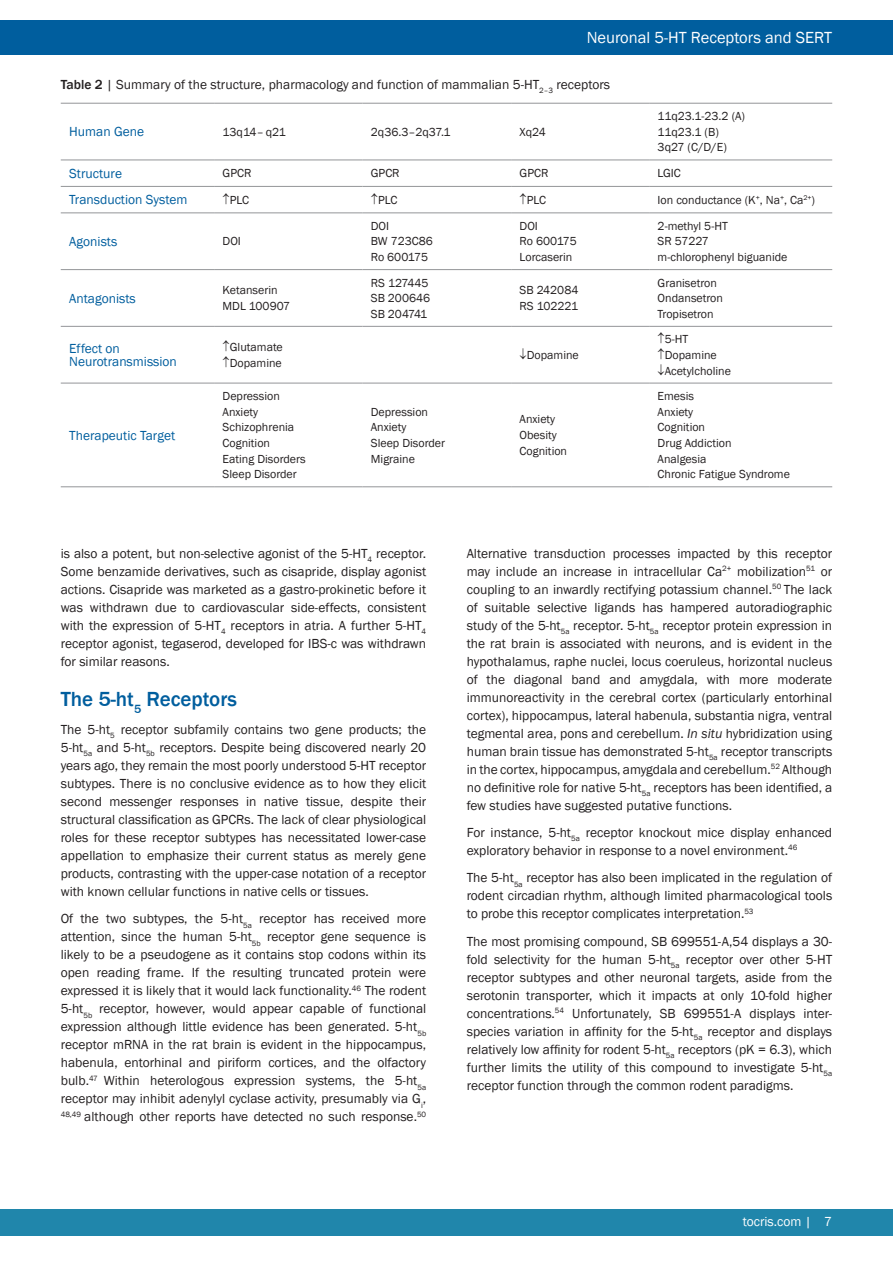
<style>
.page{position:relative;width:893px;height:1263px;background:#fff}
.page>*{position:absolute;margin:0;border:0;box-sizing:border-box;transform-origin:0 0}
.t1{font:500 21px "Franklin Gothic";color:#005e9e}
.t2{font:16.5px "Franklin Gothic";color:#fff}
.t3{font:13.5px/18px "Franklin Gothic";color:#231f20;text-align:justify}
.t4{font:13.5px/13.5px "Franklin Gothic";color:#005e9e}
.t5{font:13.5px "Franklin Gothic";color:#fff}
.t6{font:12px/15.6px "Franklin Gothic";color:#231f20}
.s1{font-weight:500}
.s2{font-style:italic}
</style>
<div class="page">
<div style="left:0;top:20px;width:893px;height:34px;background:#005e9e"></div>
<div style="left:0;top:1209px;width:893px;height:26px;background:#2086ab"></div>
<hr style="left:61px;top:103px;width:153px;height:1px;background:#939598">
<hr style="left:214px;top:103px;width:148px;height:1px;background:#939598">
<hr style="left:362px;top:103px;width:149px;height:1px;background:#939598">
<hr style="left:511px;top:103px;width:138px;height:1px;background:#939598">
<hr style="left:649px;top:103px;width:183px;height:1px;background:#939598">
<hr style="left:61px;top:160px;width:153px;height:1px;background:#939598">
<hr style="left:214px;top:160px;width:148px;height:1px;background:#939598">
<hr style="left:362px;top:160px;width:149px;height:1px;background:#939598">
<hr style="left:511px;top:160px;width:138px;height:1px;background:#939598">
<hr style="left:649px;top:160px;width:183px;height:1px;background:#939598">
<hr style="left:61px;top:186px;width:153px;height:1px;background:#939598">
<hr style="left:214px;top:186px;width:148px;height:1px;background:#939598">
<hr style="left:362px;top:186px;width:149px;height:1px;background:#939598">
<hr style="left:511px;top:186px;width:138px;height:1px;background:#939598">
<hr style="left:649px;top:186px;width:183px;height:1px;background:#939598">
<hr style="left:61px;top:212px;width:153px;height:1px;background:#939598">
<hr style="left:214px;top:212px;width:148px;height:1px;background:#939598">
<hr style="left:362px;top:212px;width:149px;height:1px;background:#939598">
<hr style="left:511px;top:212px;width:138px;height:1px;background:#939598">
<hr style="left:649px;top:212px;width:183px;height:1px;background:#939598">
<hr style="left:61px;top:269px;width:153px;height:1px;background:#939598">
<hr style="left:214px;top:269px;width:148px;height:1px;background:#939598">
<hr style="left:362px;top:269px;width:149px;height:1px;background:#939598">
<hr style="left:511px;top:269px;width:138px;height:1px;background:#939598">
<hr style="left:649px;top:269px;width:183px;height:1px;background:#939598">
<hr style="left:61px;top:326px;width:153px;height:1px;background:#939598">
<hr style="left:214px;top:326px;width:148px;height:1px;background:#939598">
<hr style="left:362px;top:326px;width:149px;height:1px;background:#939598">
<hr style="left:511px;top:326px;width:138px;height:1px;background:#939598">
<hr style="left:649px;top:326px;width:183px;height:1px;background:#939598">
<hr style="left:61px;top:383px;width:153px;height:1px;background:#939598">
<hr style="left:214px;top:383px;width:148px;height:1px;background:#939598">
<hr style="left:362px;top:383px;width:149px;height:1px;background:#939598">
<hr style="left:511px;top:383px;width:138px;height:1px;background:#939598">
<hr style="left:649px;top:383px;width:183px;height:1px;background:#939598">
<hr style="left:61px;top:486px;width:153px;height:1px;background:#939598">
<hr style="left:214px;top:486px;width:148px;height:1px;background:#939598">
<hr style="left:362px;top:486px;width:149px;height:1px;background:#939598">
<hr style="left:511px;top:486px;width:138px;height:1px;background:#939598">
<hr style="left:649px;top:486px;width:183px;height:1px;background:#939598">
<p class="t2" style="left:587px;top:27px;width:247px">Neuronal 5-HT Receptors and SERT</p>
<p class="t3" style="left:61px;top:76px;width:551px"><span class="s1">Table 2</span> | Summary of the structure, pharmacology and function of mammalian 5-HT<sub>2–3</sub> receptors</p>
<p class="t4" style="left:69px;top:125px;width:76px">Human Gene</p>
<p class="t6" style="left:223px;top:124px;width:65px">13q14– q21</p>
<p class="t6" style="left:371px;top:124px;width:81px">2q36.3–2q37.1</p>
<p class="t6" style="left:520px;top:124px;width:28px">Xq24</p>
<p class="t6" style="left:658px;top:109px;width:89px">11q23.1-23.2 (A)<br>11q23.1 (B)<br>3q27 (C/D/E)</p>
<p class="t4" style="left:69px;top:167px;width:54px">Structure</p>
<p class="t6" style="left:223px;top:166px;width:30px">GPCR</p>
<p class="t6" style="left:371px;top:166px;width:30px">GPCR</p>
<p class="t6" style="left:520px;top:166px;width:30px">GPCR</p>
<p class="t6" style="left:658px;top:166px;width:25px">LGIC</p>
<p class="t4" style="left:69px;top:193px;width:120px">Transduction System</p>
<p class="t6" style="left:223px;top:192px;width:28px">↑PLC</p>
<p class="t6" style="left:371px;top:192px;width:28px">↑PLC</p>
<p class="t6" style="left:520px;top:192px;width:28px">↑PLC</p>
<p class="t6" style="left:658px;top:192px;width:159px">Ion conductance (K<sup>+</sup>, Na<sup>+</sup>, Ca<sup>2+</sup>)</p>
<p class="t4" style="left:69px;top:235px;width:50px">Agonists</p>
<p class="t6" style="left:223px;top:234px;width:20px">DOI</p>
<p class="t6" style="left:371px;top:218px;width:64px">DOI<br>BW 723C86<br>Ro 600175</p>
<p class="t6" style="left:520px;top:218px;width:59px">DOI<br>Ro 600175<br>Lorcaserin</p>
<p class="t6" style="left:658px;top:218px;width:131px">2-methyl 5-HT<br>SR 57227 m-chlorophenyl biguanide</p>
<p class="t4" style="left:69px;top:292px;width:68px">Antagonists</p>
<p class="t6" style="left:223px;top:283px;width:69px">Ketanserin<br>MDL 100907</p>
<p class="t6" style="left:371px;top:275px;width:61px">RS 127445<br>SB 200646<br>SB 204741</p>
<p class="t6" style="left:520px;top:283px;width:60px">SB 242084<br>RS 102221</p>
<p class="t6" style="left:658px;top:275px;width:67px">Granisetron<br>Ondansetron<br>Tropisetron</p>
<p class="t4" style="left:69px;top:342px;width:109px">Effect on<br>Neurotransmission</p>
<p class="t6" style="left:223px;top:340px;width:62px">↑Glutamate ↑Dopamine</p>
<p class="t6" style="left:520px;top:347px;width:61px">↓Dopamine</p>
<p class="t6" style="left:658px;top:332px;width:75px">↑5-HT ↑Dopamine ↓Acetylcholine</p>
<p class="t4" style="left:69px;top:429px;width:107px">Therapeutic Target</p>
<p class="t6" style="left:223px;top:388px;width:85px">Depression<br>Anxiety<br>Schizophrenia<br>Cognition<br>Eating Disorders<br>Sleep Disorder</p>
<p class="t6" style="left:371px;top:404px;width:76px">Depression<br>Anxiety<br>Sleep Disorder<br>Migraine</p>
<p class="t6" style="left:520px;top:412px;width:49px">Anxiety<br>Obesity<br>Cognition</p>
<p class="t6" style="left:658px;top:388px;width:134px">Emesis<br>Anxiety<br>Cognition<br>Drug Addiction<br>Analgesia<br>Chronic Fatigue Syndrome</p>
<p class="t3" style="left:61px;top:544px;width:367px">is also a potent, but non-selective agonist of the 5-HT<sub>4</sub> receptor.<br>Some benzamide derivatives, such as cisapride, display agonist actions. Cisapride was marketed as a gastro-prokinetic before it was withdrawn due to cardiovascular side-effects, consistent with the expression of 5-HT<sub>4</sub> receptors in atria. A further 5-HT<sub>4 </sub>receptor agonist, tegaserod, developed for IBS-c was withdrawn for similar reasons.</p>
<h1 class="t1" style="left:61px;top:686px;width:178px">The 5-ht<sub>5</sub> Receptors</h1>
<p class="t3" style="left:61px;top:720px;width:367px">The 5-ht<sub>5</sub> receptor subfamily contains two gene products; the 5-ht<sub>5a</sub> and 5-ht<sub>5b</sub> receptors. Despite being discovered nearly 20 years ago, they remain the most poorly understood 5-HT receptor subtypes. There is no conclusive evidence as to how they elicit second messenger responses in native tissue, despite their structural classification as GPCRs. The lack of clear physiological roles for these receptor subtypes has necessitated lower-case appellation to emphasize their current status as merely gene products, contrasting with the upper-case notation of a receptor with known cellular functions in native cells or tissues.</p>
<p class="t3" style="left:61px;top:910px;width:367px">Of the two subtypes, the 5-ht<sub>5a</sub> receptor has received more attention, since the human 5-ht<sub>5b</sub> receptor gene sequence is likely to be a pseudogene as it contains stop codons within its open reading frame. If the resulting truncated protein were expressed it is likely that it would lack functionality.<sup>46</sup> The rodent 5-ht<sub>5b</sub> receptor, however, would appear capable of functional expression although little evidence has been generated. 5-ht<sub>5b </sub>receptor mRNA in the rat brain is evident in the hippocampus, habenula, entorhinal and piriform cortices, and the olfactory bulb.<sup>47</sup> Within heterologous expression systems, the 5-ht<sub>5a </sub>receptor may inhibit adenylyl cyclase activity, presumably via G<sub>i</sub>, <sup>48,49</sup> although other reports have detected no such response.<sup>50</sup></p>
<p class="t3" style="left:467px;top:544px;width:367px">Alternative transduction processes impacted by this receptor may include an increase in intracellular Ca<sup>2+</sup> mobilization<sup>51</sup> or coupling to an inwardly rectifying potassium channel.<sup>50</sup> The lack of suitable selective ligands has hampered autoradiographic study of the 5-ht<sub>5a</sub> receptor. 5-ht<sub>5a</sub> receptor protein expression in the rat brain is associated with neurons, and is evident in the hypothalamus, raphe nuclei, locus coeruleus, horizontal nucleus of the diagonal band and amygdala, with more moderate immunoreactivity in the cerebral cortex (particularly entorhinal cortex), hippocampus, lateral habenula, substantia nigra, ventral tegmental area, pons and cerebellum. <span class="s2">In situ</span> hybridization using human brain tissue has demonstrated 5-ht<sub>5a</sub> receptor transcripts in the cortex, hippocampus, amygdala and cerebellum.<sup>52</sup> Although no definitive role for native 5-ht<sub>5a</sub> receptors has been identified, a few studies have suggested putative functions.</p>
<p class="t3" style="left:467px;top:824px;width:367px">For instance, 5-ht<sub>5a</sub> receptor knockout mice display enhanced exploratory behavior in response to a novel environment.<sup>46</sup></p>
<p class="t3" style="left:467px;top:869px;width:367px">The 5-ht<sub>5a</sub> receptor has also been implicated in the regulation of rodent circadian rhythm, although limited pharmacological tools to probe this receptor complicates interpretation.<sup>53</sup></p>
<p class="t3" style="left:467px;top:932px;width:367px">The most promising compound, SB 699551-A,54 displays a 30- fold selectivity for the human 5-ht<sub>5a</sub> receptor over other 5-HT receptor subtypes and other neuronal targets, aside from the serotonin transporter, which it impacts at only 10-fold higher concentrations.<sup>54</sup> Unfortunately, SB 699551-A displays inter&shy;species variation in affinity for the 5-ht<sub>5a</sub> receptor and displays relatively low affinity for rodent 5-ht<sub>5a</sub> receptors (pK = 6.3), which further limits the utility of this compound to investigate 5-ht<sub>5a </sub>receptor function through the common rodent paradigms.</p>
<p class="t5" style="left:743px;top:1213px;width:91px">tocris.com | 7</p>
</div>
